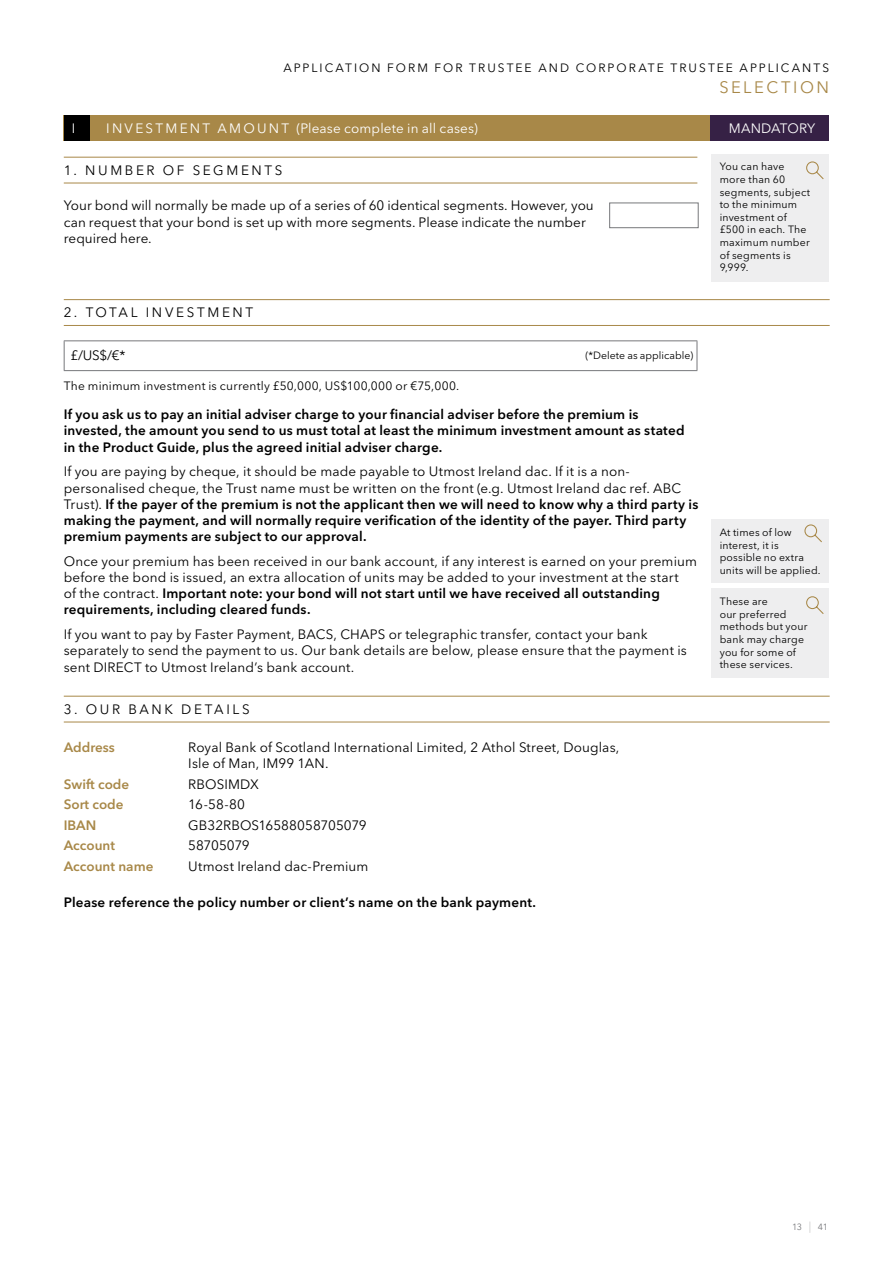
<style>
.page{position:relative;width:893px;height:1263px;background:#fff}
.page>*{position:absolute;margin:0;border:0;box-sizing:border-box;transform-origin:0 0}
.t1{font:16.5px "Avenir Next LT Pro";letter-spacing:.165em;color:#a88848}
.t2{font:13.5px/16.2px "Avenir Next LT Pro";letter-spacing:.01em;color:#000}
.t3{font:600 13.5px/16.2px "Avenir Next LT Pro";letter-spacing:.015em;color:#000}
.t4{font:13.5px "Avenir Next LT Pro";letter-spacing:.01em;color:#fff}
.t5{font:600 13.5px "Avenir Next LT Pro";color:#a88848}
.t6{font:13.5px "Avenir Next LT Pro";letter-spacing:.195em;color:#000}
.t7{font:13.5px "Avenir Next LT Pro";letter-spacing:-.015em;color:#000}
.t8{font:12px "Avenir Next LT Pro";letter-spacing:.015em;color:#000}
.t9{font:12px "Avenir Next LT Pro";letter-spacing:.155em;color:#000}
.t10{font:10.5px/12.6px "Avenir Next LT Pro";letter-spacing:.02em;color:#000}
.t11{font:10.5px "Avenir Next LT Pro";color:#000}
.t12{font:9px "Avenir Next LT Pro";color:#77787b}
.s1{font-weight:400}
.s2{font-weight:600}
.s3{font-weight:400;color:#000}
.s4{font-weight:200;font-size:11.25px}
</style>
<div class="page">
<div style="left:609px;top:203px;width:90px;height:25px;border:1px solid #77787b"></div>
<hr style="left:64px;top:696px;width:766px;height:1px;background:#a88848">
<hr style="left:64px;top:722px;width:766px;height:1px;background:#a88848">
<hr style="left:64px;top:340px;width:633px;height:1px;background:#77787b">
<svg style="left:64px;top:341px;width:1px;height:29px"></svg>
<svg style="left:697px;top:341px;width:1px;height:29px"></svg>
<hr style="left:64px;top:370px;width:633px;height:1px;background:#77787b">
<div style="left:711px;top:154px;width:118px;height:127px;background:#eeeeef"></div>
<svg style="left:806px;top:161px;width:18px;height:18px"></svg>
<hr style="left:64px;top:299px;width:766px;height:1px;background:#a88848">
<hr style="left:64px;top:325px;width:766px;height:1px;background:#a88848">
<hr style="left:64px;top:157px;width:633px;height:1px;background:#a88848">
<hr style="left:64px;top:183px;width:633px;height:1px;background:#a88848">
<div style="left:64px;top:115px;width:765px;height:25px;background:#a88848"></div>
<div style="left:64px;top:115px;width:25px;height:25px;background:#000"></div>
<div style="left:711px;top:115px;width:118px;height:25px;background:#362145"></div>
<div style="left:711px;top:589px;width:118px;height:89px;background:#eeeeef"></div>
<svg style="left:806px;top:596px;width:18px;height:18px"></svg>
<div style="left:711px;top:520px;width:118px;height:63px;background:#eeeeef"></div>
<svg style="left:804px;top:524px;width:18px;height:19px"></svg>
<p class="t9" style="left:283px;top:61px;width:36px">Applic</p>
<p class="t9" style="left:336px;top:61px;width:440px">ati on f orm f or tru stee and c orporate tru stee applic</p>
<p class="t9" style="left:792px;top:61px;width:39px">ants</p>
<p class="t1" style="left:719px;top:77px;width:95px">SELECTION</p>
<p class="t4" style="left:72px;top:120px;width:5px">I</p>
<p class="t4" style="left:106px;top:120px;width:373px">I n v e s t m e n t a m o u n t (Please complete in all cases)</p>
<p class="t4" style="left:729px;top:120px;width:86px">M andatory</p>
<p class="t6" style="left:64px;top:162px;width:220px">1. Nu mb er of seg ments</p>
<p class="t2" style="left:64px;top:197px;width:531px">Your bond will normally be made up of a series of 60 identical segments. However, you can request that your bond is set up with more segments. Please indicate the number required here.</p>
<p class="t6" style="left:64px;top:305px;width:191px">2. Total i nv estment</p>
<p class="t2" style="left:71px;top:347px;width:56px">£/US$/€*</p>
<p class="t8" style="left:64px;top:378px;width:397px">The minimum investment is currently £50,000, US$100,000 or €75,000.</p>
<p class="t11" style="left:585px;top:349px;width:109px">(*Delete as applicable)</p>
<p class="t3" style="left:64px;top:406px;width:622px">If you ask us to pay an initial adviser charge to your financial adviser before the premium is invested, the amount you send to us must total at least the minimum investment amount as stated in the Product Guide, plus the agreed initial adviser charge.</p>
<p class="t3" style="left:64px;top:463px;width:636px"><span class="s1">If you are paying by cheque, it should be made payable to Utmost Ireland dac. If it is a non&shy;personalised cheque, the Trust name must be written on the front (e.g. Utmost Ireland dac ref. ABC Trust).</span> If the payer of the premium is not the applicant then we will need to know why a third party is making the payment, and will normally require verification of the identity of the payer. Third party premium payments are subject to our approval.</p>
<p class="t2" style="left:64px;top:553px;width:635px">Once your premium has been received in our bank account, if any interest is earned on your premium before the bond is issued, an extra allocation of units may be added to your investment at the start<br>of the contract. <span class="s2">Important note: your bond will not start until we have received all outstanding requirements, including cleared funds.</span></p>
<p class="t2" style="left:64px;top:626px;width:306px">If you want to pay by Faster Payment, BACS, CHAPS</p>
<p class="t2" style="left:64px;top:626px;width:624px;text-indent:325px">or telegraphic transfer, contact your bank separately to send the payment to us. Our bank details are below, please ensure that the payment is sent DIRECT to Utmost Ireland’s bank account.</p>
<p class="t2" style="left:64px;top:701px;width:188px">3. Ou r bank detail s</p>
<p class="t2" style="left:188px;top:739px;width:433px;text-indent:8px">oyal Bank of Scotland International Limited, 2 Athol Street, Douglas,<br>Isle of Man, IM99 1AN.</p>
<p class="t5" style="left:64px;top:776px;width:102px">Swift code <span class="s3">R</span></p>
<p class="t2" style="left:197px;top:776px;width:64px">BOSIM DX</p>
<p class="t5" style="left:64px;top:796px;width:61px">Sort code</p>
<p class="t2" style="left:188px;top:796px;width:58px">16-58-80</p>
<p class="t5" style="left:64px;top:817px;width:34px">IBAN</p>
<p class="t2" style="left:188px;top:817px;width:180px">GB32RBOS16588058705079</p>
<p class="t5" style="left:64px;top:837px;width:53px">Account</p>
<p class="t7" style="left:188px;top:837px;width:63px">58705079</p>
<p class="t5" style="left:64px;top:858px;width:91px">Account name</p>
<p class="t2" style="left:188px;top:858px;width:182px">Utmost Ireland dac-Premium</p>
<p class="t5" style="left:64px;top:739px;width:82px">Address <span class="s3">R</span></p>
<p class="t3" style="left:64px;top:894px;width:474px">Please reference the policy number or client’s name on the bank payment.</p>
<p class="t10" style="left:720px;top:160px;width:92px">You can have more than 60 segments, subject to the minimum investment of £500 in each. The maximum number of segments is<br>9,999.</p>
<p class="t10" style="left:720px;top:526px;width:102px">At times of low interest, it is possible no extra units will be applied.</p>
<p class="t10" style="left:720px;top:595px;width:89px">These are<br>our preferred methods but your bank may charge you for some of these services.</p>
<p class="t12" style="left:792px;top:1222px;width:37px">13 <span class="s4">|</span> 41</p>
</div>
